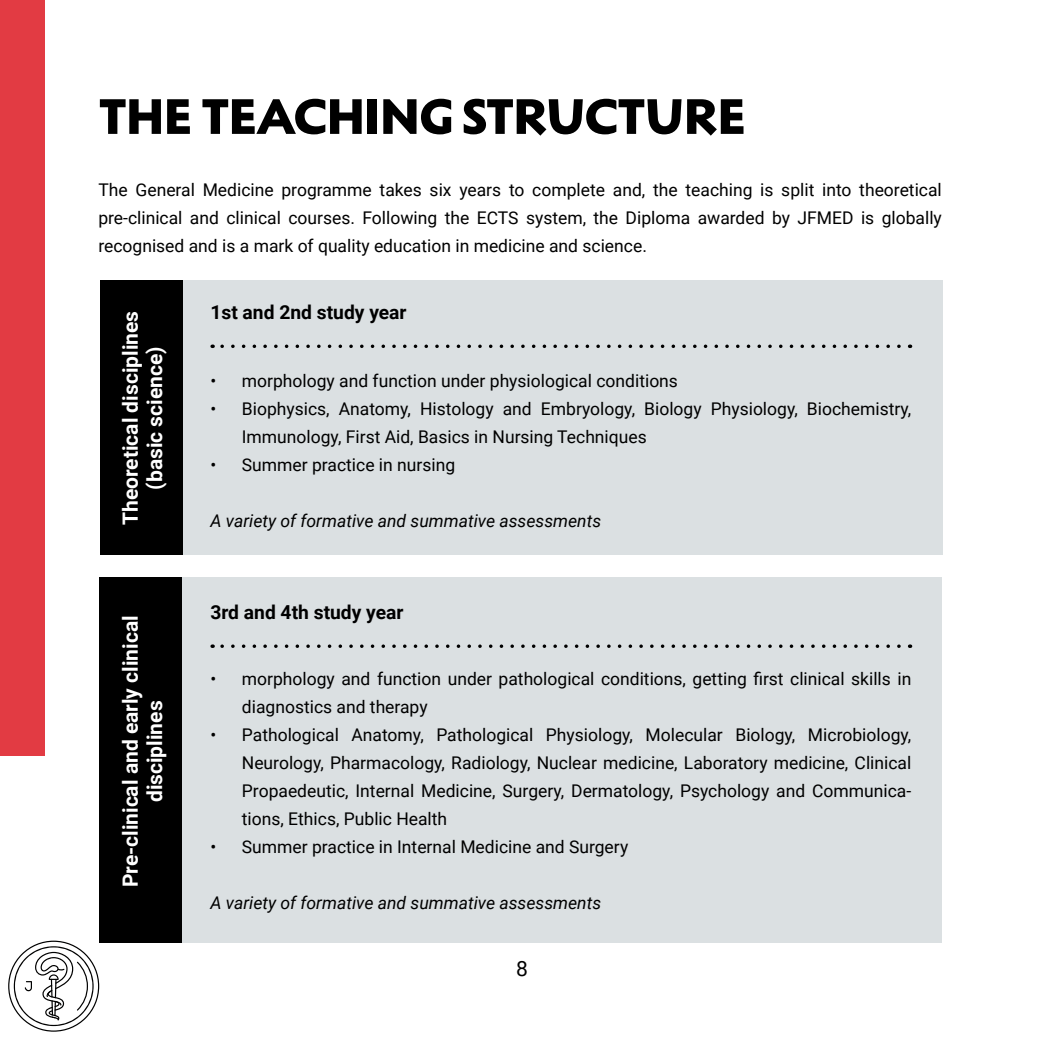
<style>
.page{position:relative;width:1042px;height:1042px;background:#fff}
.page>*{position:absolute;margin:0;border:0;box-sizing:border-box;transform-origin:0 0}
.t1{font:800 52.5px "UK Sans";color:#000}
.t2{font:700 21px/24.5px "Roboto";color:#fff;text-align:center}
.t3{font:21px "Roboto";color:#000}
.t4{font:700 19.25px "Roboto";color:#000}
.t5{font:17.5px/28px "Roboto";color:#000;text-align:justify}
.t6{font:italic 17.5px "Roboto";color:#000}
</style>
<div class="page">
<svg style="left:8px;top:940px;width:91px;height:91px"></svg>
<div style="left:100px;top:281px;width:84px;height:274px;background:#000"></div>
<div style="left:99px;top:577px;width:84px;height:366px;background:#000"></div>
<div style="left:184px;top:281px;width:759px;height:274px;background:#dbe0e2"></div>
<div style="left:183px;top:577px;width:759px;height:366px;background:#dbe0e2"></div>
<div style="left:0;top:0;width:45px;height:755px;background:#e23b43"></div>
<svg style="left:212px;top:344px;width:687px;height:4px"></svg>
<svg style="left:212px;top:644px;width:687px;height:4px"></svg>
<h1 class="t1" style="left:99px;top:87px;width:648px">THE TEACHING STRUCTURE</h1>
<p class="t5" style="left:98px;top:175px;width:845px">The General Medicine programme takes six years to complete and, the teaching is split into theoretical pre-clinical and clinical courses. Following the ECTS system, the Diploma awarded by JFMED is globally recognised and is a mark of quality education in medicine and science.</p>
<p class="t2" style="left:117px;top:525px;width:216px;rotate:-90deg">Theoretical disciplines (basic science)</p>
<p class="t2" style="left:117px;top:887px;width:273px;rotate:-90deg">Pre-clinical and early clinical disciplines</p>
<p class="t4" style="left:210px;top:298px;width:198px">1st and 2nd study year</p>
<p class="t5" style="left:210px;top:366px;width:469px">• morphology and function under physiological conditions</p>
<p class="t5" style="left:242px;top:394px;width:671px;text-indent:-32px">• Biophysics, Anatomy, Histology and Embryology, Biology Physiology, Biochemistry,<br>Immunology, First Aid, Basics in Nursing Techniques</p>
<p class="t5" style="left:210px;top:450px;width:246px">• Summer practice in nursing</p>
<p class="t6" style="left:210px;top:508px;width:392px">A variety of formative and summative assessments</p>
<p class="t4" style="left:210px;top:598px;width:195px">3rd and 4th study year</p>
<p class="t5" style="left:242px;top:664px;width:671px;text-indent:-31px">• morphology and function under pathological conditions, getting first clinical skills in diagnostics and therapy</p>
<p class="t5" style="left:242px;top:720px;width:671px;text-indent:-31px">• Pathological Anatomy, Pathological Physiology, Molecular Biology, Microbiology, Neurology, Pharmacology, Radiology, Nuclear medicine, Laboratory medicine, Clinical Propaedeutic, Internal Medicine, Surgery, Dermatology, Psychology and Communica&shy;tions, Ethics, Public Health</p>
<p class="t5" style="left:210px;top:832px;width:419px">• Summer practice in Internal Medicine and Surgery</p>
<p class="t6" style="left:210px;top:890px;width:392px">A variety of formative and summative assessments</p>
<p class="t3" style="left:516px;top:953px;width:13px">8</p>
</div>
